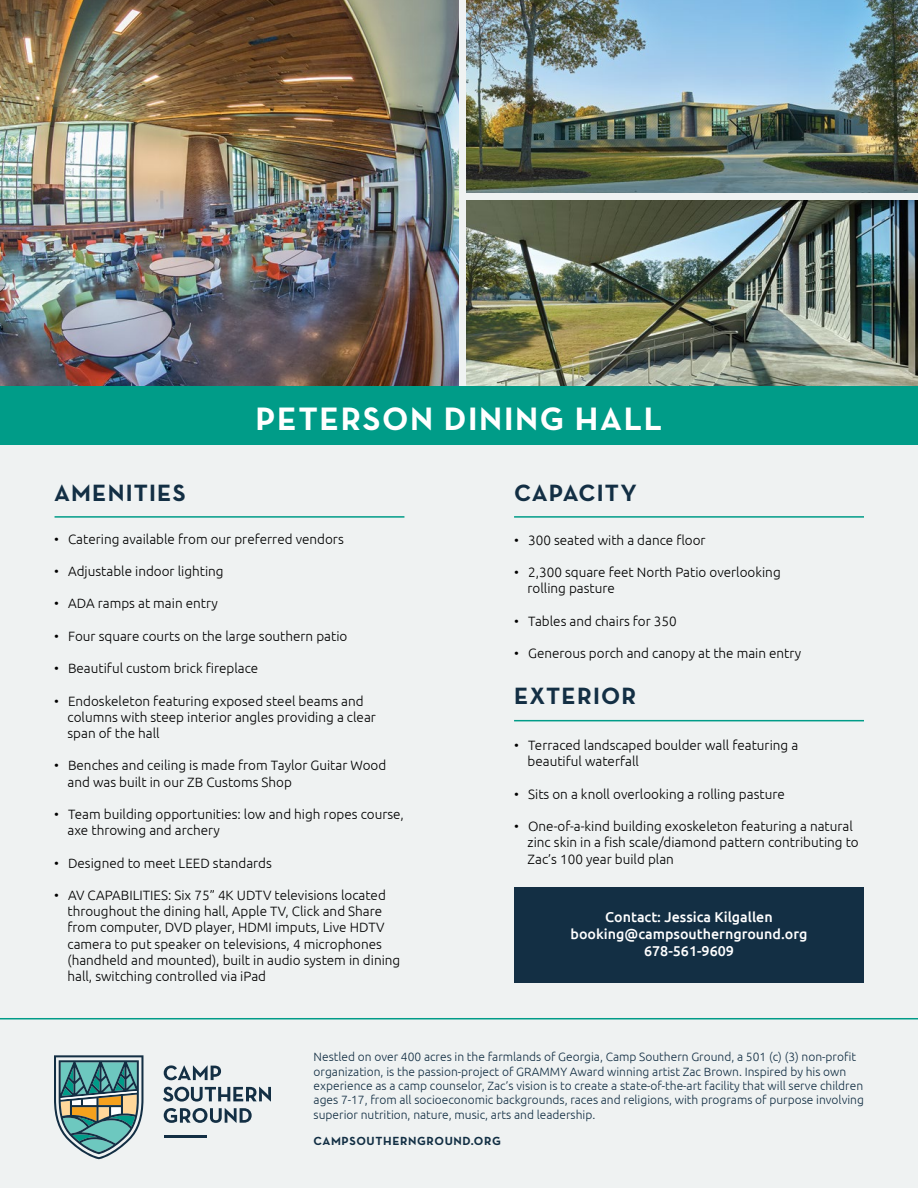
<style>
.page{position:relative;width:918px;height:1188px;background:#eff2f2}
.page>*{position:absolute;margin:0;border:0;box-sizing:border-box;transform-origin:0 0}
.t1{font:700 33px "Neutraface Text";letter-spacing:.05em;color:#fff}
.t2{font:700 24px "Neutraface Text";letter-spacing:.05em;color:#132f44}
.t3{font:500 14.25px/17.1px "Ubuntu";color:#fff;text-align:center}
.t4{font:300 13.5px/16.2px "Ubuntu";color:#000}
.t5{font:300 12px/14.4px "Ubuntu";color:#132f44}
.t6{font:700 12px "Neutraface Text";letter-spacing:.05em;color:#122f44}
</style>
<div class="page">
<hr style="left:514px;top:720px;width:350px;height:1px;background:#009c88">
<hr style="left:0;top:1018px;width:918px;height:1px;background:#009c88">
<hr style="left:55px;top:516px;width:349px;height:2px;background:#009c88">
<hr style="left:514px;top:516px;width:350px;height:2px;background:#009c88">
<div style="left:514px;top:887px;width:350px;height:95px;background:#132f44"></div>
<img style="left:467px;top:0;width:451px;height:193px">
<img style="left:467px;top:201px;width:451px;height:185px">
<svg style="left:54px;top:1055px;width:89px;height:104px"></svg>
<svg style="left:164px;top:1065px;width:57px;height:15px"></svg>
<svg style="left:163px;top:1087px;width:108px;height:15px"></svg>
<svg style="left:164px;top:1108px;width:88px;height:15px"></svg>
<hr style="left:164px;top:1136px;width:42px;height:2px;background:#132f44">
<img style="left:0;top:0;width:459px;height:386px">
<div style="left:0;top:386px;width:918px;height:59px;background:#009c88"></div>
<h1 class="t1" style="left:256px;top:397px;width:408px">PETERSON DINING HALL</h1>
<h2 class="t2" style="left:54px;top:477px;width:133px">AMENITIES</h2>
<h2 class="t2" style="left:514px;top:477px;width:124px">CAPACITY</h2>
<p class="t4" style="left:54px;top:530px;width:291px">• Catering available from our preferred vendors</p>
<p class="t4" style="left:54px;top:563px;width:171px">• Adjustable indoor lighting</p>
<p class="t4" style="left:54px;top:595px;width:165px">• ADA ramps at main entry</p>
<p class="t4" style="left:54px;top:628px;width:295px">• Four square courts on the large southern patio</p>
<p class="t4" style="left:54px;top:660px;width:206px">• Beautiful custom brick fireplace</p>
<p class="t4" style="left:68px;top:692px;width:310px;text-indent:-14px">• Endoskeleton featuring exposed steel beams and columns with steep interior angles providing a clear span of the hall</p>
<p class="t4" style="left:68px;top:757px;width:320px;text-indent:-14px">• Benches and ceiling is made from Taylor Guitar Wood and was built in our ZB Customs Shop</p>
<p class="t4" style="left:68px;top:806px;width:338px;text-indent:-14px">• Team building opportunities: low and high ropes course, axe throwing and archery</p>
<p class="t4" style="left:54px;top:854px;width:219px">• Designed to meet LEED standards</p>
<p class="t4" style="left:68px;top:887px;width:334px;text-indent:-14px">• AV CAPABILITIES: Six 75” 4K UDTV televisions located throughout the dining hall, Apple TV, Click and Share from computer, DVD player, HDMI imputs, Live HDTV camera to put speaker on televisions, 4 microphones (handheld and mounted), built in audio system in dining hall, switching controlled via iPad</p>
<p class="t4" style="left:514px;top:531px;width:193px">• 300 seated with a dance floor</p>
<p class="t4" style="left:528px;top:564px;width:255px;text-indent:-14px">• 2,300 square feet North Patio overlooking rolling pasture</p>
<p class="t4" style="left:514px;top:612px;width:164px">• Tables and chairs for 350</p>
<p class="t4" style="left:514px;top:645px;width:289px">• Generous porch and canopy at the main entry</p>
<h2 class="t2" style="left:514px;top:681px;width:124px">EXTERIOR</h2>
<p class="t4" style="left:528px;top:737px;width:272px;text-indent:-14px">• Terraced landscaped boulder wall featuring a beautiful waterfall</p>
<p class="t4" style="left:514px;top:786px;width:272px">• Sits on a knoll overlooking a rolling pasture</p>
<p class="t4" style="left:528px;top:818px;width:333px;text-indent:-14px">• One-of-a-kind building exoskeleton featuring a natural zinc skin in a fish scale/diamond pattern contributing to<br>Zac’s 100 year build plan</p>
<p class="t3" style="left:571px;top:908px;width:238px">Contact: Jessica Kilgallen booking@campsouthernground.org<br>678-561-9609</p>
<p class="t5" style="left:314px;top:1049px;width:552px">Nestled on over 400 acres in the farmlands of Georgia, Camp Southern Ground, a 501 (c) (3) non-profit organization, is the passion-project of GRAMMY Award winning artist Zac Brown. Inspired by his own experience as a camp counselor, Zac’s vision is to create a state-of-the-art facility that will serve children ages 7-17, from all socioeconomic backgrounds, races and religions, with programs of purpose involving superior nutrition, nature, music, arts and leadership.</p>
<p class="t6" style="left:314px;top:1133px;width:189px">CAMPSOUTHERNGROUND.ORG</p>
</div>
